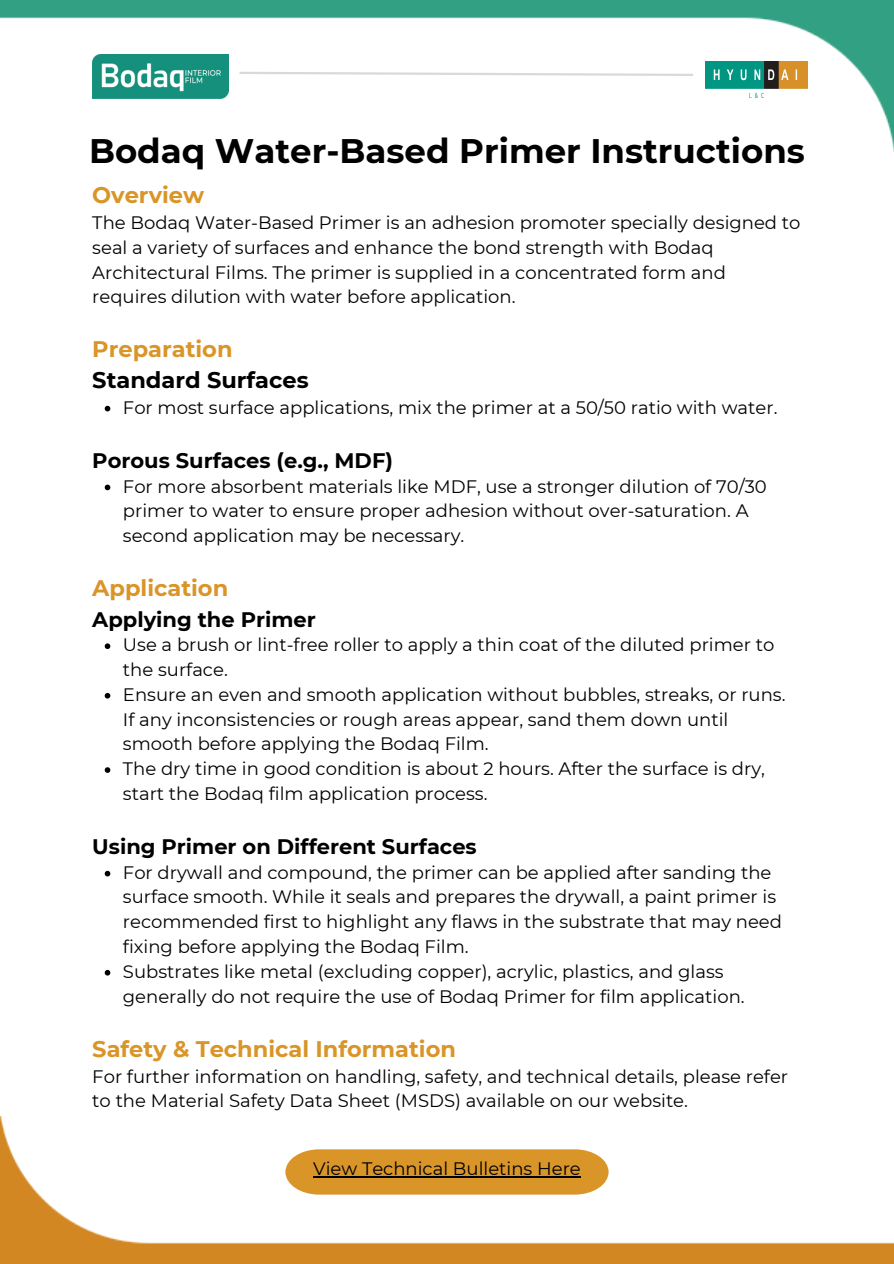
<style>
.page{position:relative;width:894px;height:1264px;background:#fff}
.page>*{position:absolute;margin:0;border:0;box-sizing:border-box;transform-origin:0 0}
.t1{font:700 34.05px "Montserrat";color:#000}
.t2{font:700 22.5px "Montserrat";color:#da9529}
.t3{font:700 22.5px/30.5px "Montserrat";color:#000}
.t4{font:700 21px "Montserrat";color:#000}
.t5{font:18px/24.8px "Montserrat";color:#000}
.s1{color:#da9529}
</style>
<div class="page">
<svg style="left:105px;top:406px;width:5px;height:5px"></svg>
<svg style="left:105px;top:484px;width:5px;height:6px"></svg>
<svg style="left:105px;top:643px;width:5px;height:6px"></svg>
<svg style="left:105px;top:693px;width:5px;height:5px"></svg>
<svg style="left:105px;top:767px;width:5px;height:6px"></svg>
<svg style="left:105px;top:870px;width:5px;height:6px"></svg>
<svg style="left:105px;top:969px;width:5px;height:6px"></svg>
<img style="left:0;top:0;width:893px;height:146px">
<img style="left:92px;top:54px;width:136px;height:44px">
<img style="left:705px;top:62px;width:102px;height:36px">
<img style="left:0;top:1116px;width:893px;height:147px">
<svg style="left:237px;top:71px;width:458px;height:6px"></svg>
<svg style="left:285px;top:1149px;width:323px;height:45px;background:#d79733"></svg>
<hr style="left:313px;top:1176px;width:267px;height:1px;background:#000">
<h2 class="t1" style="left:89px;top:130px;width:717px">Bodaq Water-Based Primer Instructions</h2>
<p class="t2" style="left:92px;top:181px;width:113px">Overview</p>
<p class="t5" style="left:92px;top:210px;width:709px">The Bodaq Water-Based Primer is an adhesion promoter specially designed to seal a variety of surfaces and enhance the bond strength with Bodaq Architectural Films. The primer is supplied in a concentrated form and requires dilution with water before application.</p>
<p class="t3" style="left:92px;top:334px;width:218px"><span class="s1">Preparation<br></span>Standard Surfaces</p>
<p class="t5" style="left:123px;top:395px;width:656px">For most surface applications, mix the primer at a 50/50 ratio with water.</p>
<h1 class="t4" style="left:92px;top:447px;width:302px">Porous Surfaces (e.g., MDF)</h1>
<p class="t5" style="left:123px;top:473px;width:645px">For more absorbent materials like MDF, use a stronger dilution of 70/30 primer to water to ensure proper adhesion without over-saturation. A second application may be necessary.</p>
<p class="t2" style="left:92px;top:574px;width:137px">Application</p>
<p class="t4" style="left:92px;top:606px;width:225px">Applying the Primer</p>
<h2 class="t5" style="left:123px;top:632px;width:652px">Use a brush or lint-free roller to apply a thin coat of the diluted primer to the surface.</h2>
<p class="t5" style="left:123px;top:682px;width:664px">Ensure an even and smooth application without bubbles, streaks, or runs.<br>If any inconsistencies or rough areas appear, sand them down until smooth before applying the Bodaq Film.</p>
<h2 class="t5" style="left:123px;top:756px;width:643px">The dry time in good condition is about 2 hours. After the surface is dry, start the Bodaq film application process.</h2>
<p class="t4" style="left:92px;top:833px;width:386px">Using Primer on Different Surfaces</p>
<h2 class="t5" style="left:123px;top:859px;width:660px">For drywall and compound, the primer can be applied after sanding the surface smooth. While it seals and prepares the drywall, a paint primer is recommended first to highlight any flaws in the substrate that may need fixing before applying the Bodaq Film.</h2>
<p class="t5" style="left:123px;top:959px;width:623px">Substrates like metal (excluding copper), acrylic, plastics, and glass generally do not require the use of Bodaq Primer for film application.</p>
<p class="t2" style="left:92px;top:1034px;width:365px">Safety &amp; Technical Information</p>
<p class="t5" style="left:92px;top:1063px;width:697px">For further information on handling, safety, and technical details, please refer to the Material Safety Data Sheet (MSDS) available on our website.</p>
<p class="t5" style="left:313px;top:1156px;width:269px">View Technical Bulletins Here</p>
</div>
